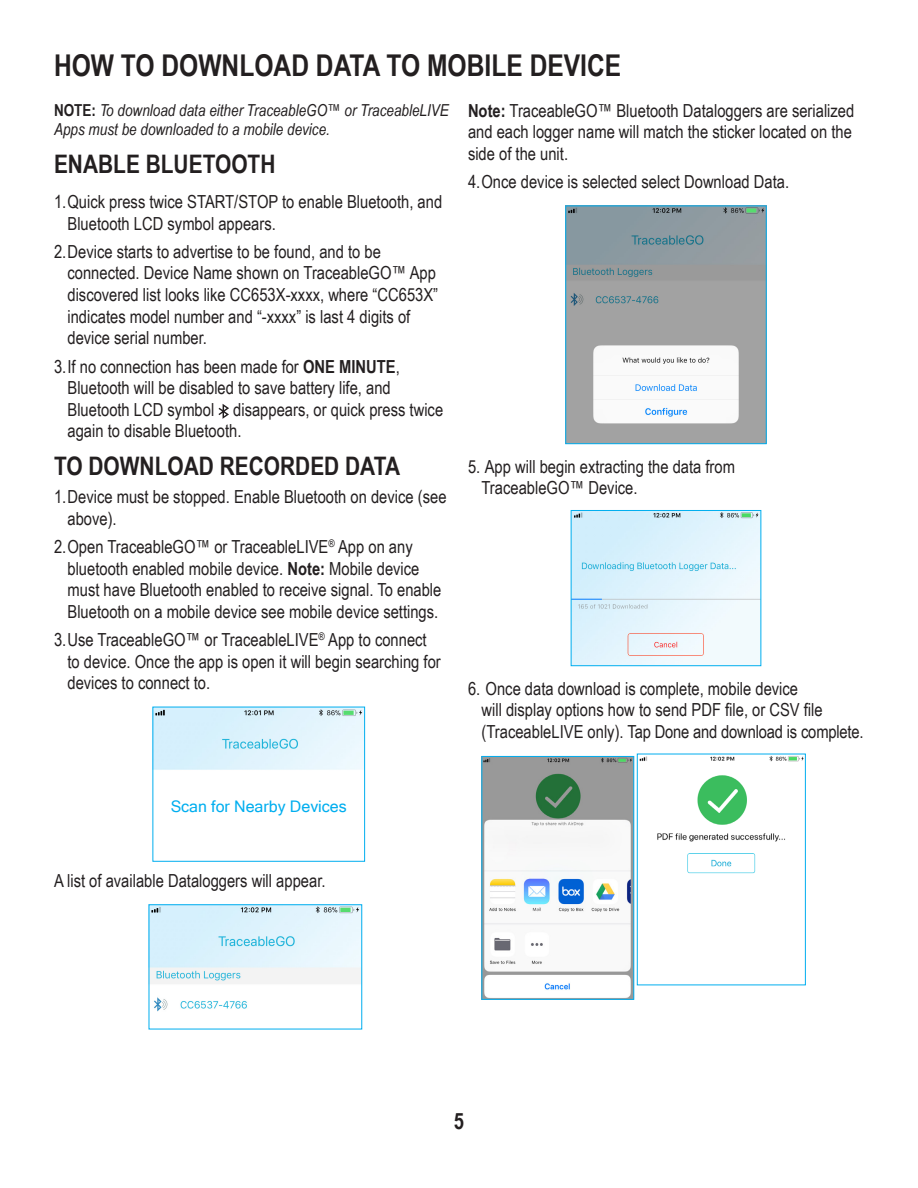
<style>
.page{position:relative;width:918px;height:1188px;background:#fff}
.page>*{position:absolute;margin:0;border:0;box-sizing:border-box;transform-origin:0 0}
.Body_Text_2{font:700 30px "Arial Narrow";color:#231f20}
.Body_Text_2-2{font:700 25.5px "Arial Narrow";color:#231f20}
.t1{font:700 22.5px "Arial Narrow";color:#231f20}
.Body_Text_2-3{font:18px/21.6px "Arial Narrow";color:#231f20}
.Body_Text_2-4{font:italic 16.5px/19.8px "Arial Narrow";color:#231f20}
.t2{font:15.9px "Microsoft Sans Serif";color:#00aeef}
.s1{font-weight:700;font-style:normal}
.s2{font-weight:700}
</style>
<div class="page">
<svg style="left:218px;top:404px;width:11px;height:15px"></svg>
<img style="left:154px;top:709px;width:209px;height:61px">
<div style="left:152px;top:707px;width:213px;height:155px;border:1px solid #00aeef"></div>
<img style="left:150px;top:906px;width:210px;height:106px">
<div style="left:148px;top:904px;width:214px;height:126px;border:1px solid #00aeef"></div>
<img style="left:567px;top:207px;width:198px;height:235px">
<div style="left:565px;top:205px;width:202px;height:239px;border:1px solid #00aeef"></div>
<img style="left:573px;top:512px;width:186px;height:152px">
<div style="left:571px;top:510px;width:190px;height:156px;border:1px solid #00aeef"></div>
<img style="left:484px;top:758px;width:148px;height:240px">
<div style="left:482px;top:756px;width:152px;height:244px;border:1px solid #00aeef"></div>
<img style="left:639px;top:756px;width:165px;height:118px">
<div style="left:637px;top:754px;width:169px;height:231px;border:1px solid #00aeef"></div>
<p class="Body_Text_2" style="left:54px;top:43px;width:569px">HOW TO DOWNLOAD DATA TO MOBILE DEVICE</p>
<p class="Body_Text_2-4" style="left:54px;top:100px;width:396px"><span class="s1">NOTE:</span> To download data either TraceableGO™ or TraceableLIVE<br>Apps must be downloaded to a mobile device.</p>
<p class="Body_Text_2-2" style="left:54px;top:145px;width:223px">ENABLE BLUETOOTH</p>
<p class="Body_Text_2-3" style="left:68px;top:190px;width:376px;text-indent:-14px">1.Quick press twice START/STOP to enable Bluetooth, and<br>Bluetooth LCD symbol appears.</p>
<p class="Body_Text_2-3" style="left:68px;top:240px;width:372px;text-indent:-14px">2.Device starts to advertise to be found, and to be connected. Device Name shown on TraceableGO™ App discovered list looks like CC653X-xxxx, where “CC653X” indicates model number and “-xxxx” is last 4 digits of device serial number.</p>
<p class="Body_Text_2-3" style="left:68px;top:355px;width:377px;text-indent:-14px">3.If no connection has been made for <span class="s2">ONE MINUTE</span>, Bluetooth will be disabled to save battery life, and Bluetooth LCD symbol disappears, or quick press twice again to disable Bluetooth.</p>
<p class="Body_Text_2-2" style="left:54px;top:447px;width:348px">TO DOWNLOAD RECORDED DATA</p>
<p class="Body_Text_2-3" style="left:68px;top:485px;width:381px;text-indent:-14px">1.Device must be stopped. Enable Bluetooth on device (see above).</p>
<p class="Body_Text_2-3" style="left:68px;top:535px;width:375px;text-indent:-14px">2.Open TraceableGO™ or TraceableLIVE<sup>®</sup> App on any bluetooth enabled mobile device. <span class="s2">Note:</span> Mobile device must have Bluetooth enabled to receive signal. To enable Bluetooth on a mobile device see mobile device settings.</p>
<p class="Body_Text_2-3" style="left:68px;top:628px;width:375px;text-indent:-14px">3.Use TraceableGO™ or TraceableLIVE<sup>®</sup> App to connect to device. Once the app is open it will begin searching for devices to connect to.</p>
<p class="Body_Text_2-3" style="left:468px;top:99px;width:388px"><span class="s2">Note:</span> TraceableGO™ Bluetooth Dataloggers are serialized and each logger name will match the sticker located on the side of the unit.</p>
<p class="Body_Text_2-3" style="left:468px;top:171px;width:323px">4.Once device is selected select Download Data.</p>
<p class="Body_Text_2-3" style="left:482px;top:455px;width:255px;text-indent:-14px">5. App will begin extracting the data from<br>TraceableGO™ Device.</p>
<p class="Body_Text_2-3" style="left:482px;top:677px;width:384px;text-indent:-14px">6. Once data download is complete, mobile device<br>will display options how to send PDF file, or CSV file (TraceableLIVE only). Tap Done and download is complete.</p>
<p class="t2" style="left:171px;top:796px;width:178px">Scan for Nearby Devices</p>
<p class="Body_Text_2-3" style="left:54px;top:869px;width:273px">A list of available Dataloggers will appear.</p>
<p class="t1" style="left:454px;top:1104px;width:12px">5</p>
</div>
